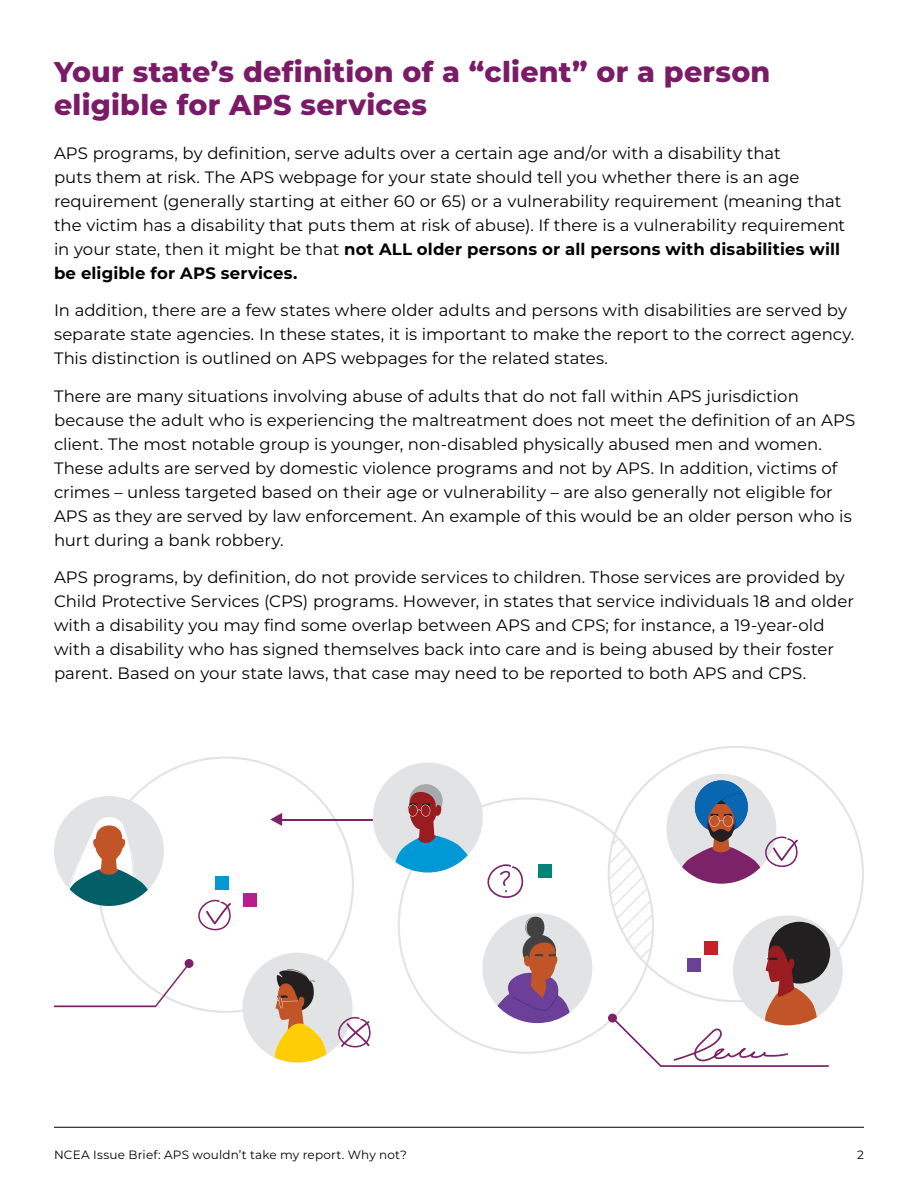
<style>
.page{position:relative;width:918px;height:1188px;background:#fff}
.page>*{position:absolute;margin:0;border:0;box-sizing:border-box;transform-origin:0 0}
.H02__Section__Intro{font:800 28.5px/33px "Montserrat";letter-spacing:.01em;color:#7b1b67}
.P__Body{font:16.5px/24px "Montserrat";color:#000}
.t1{font:12px "Montserrat";letter-spacing:.015em;color:#000}
.s1{font-weight:700}
</style>
<div class="page">
<hr style="left:54px;top:1127px;width:810px;height:1px;background:#000">
<svg style="left:398px;top:797px;width:210px;height:257px"></svg>
<svg style="left:656px;top:746px;width:208px;height:198px"></svg>
<svg style="left:98px;top:757px;width:256px;height:256px"></svg>
<svg style="left:54px;top:796px;width:110px;height:112px"></svg>
<svg style="left:482px;top:913px;width:110px;height:110px"></svg>
<div style="left:243px;top:893px;width:13px;height:13px;background:#b51f8e"></div>
<div style="left:539px;top:865px;width:13px;height:13px;background:#028577"></div>
<div style="left:216px;top:876px;width:13px;height:14px;background:#0098d5"></div>
<svg style="left:270px;top:813px;width:12px;height:13px"></svg>
<hr style="left:277px;top:819px;width:145px;height:1px;background:#7b2268">
<div style="left:185px;top:959px;width:9px;height:9px;background:#7b2268;border-radius:50%"></div>
<svg style="left:54px;top:963px;width:135px;height:44px"></svg>
<svg style="left:197px;top:900px;width:34px;height:30px"></svg>
<svg style="left:608px;top:774px;width:235px;height:293px"></svg>
<svg style="left:243px;top:953px;width:128px;height:110px"></svg>
<svg style="left:373px;top:763px;width:150px;height:135px"></svg>
<h2 class="H02__Section__Intro" style="left:54px;top:53px;width:718px">Your state’s definition of a “client” or a person eligible for APS services</h2>
<p class="P__Body" style="left:54px;top:140px;width:793px">APS programs, by definition, serve adults over a certain age and/or with a disability that<br>puts them at risk. The APS webpage for your state should tell you whether there is an age requirement (generally starting at either 60 or 65) or a vulnerability requirement (meaning that the victim has a disability that puts them at risk of abuse). If there is a vulnerability requirement in your state, then it might be that <span class="s1">not ALL older persons or all persons with disabilities will be eligible for APS services.</span></p>
<p class="P__Body" style="left:54px;top:298px;width:802px">In addition, there are a few states where older adults and persons with disabilities are served by separate state agencies. In these states, it is important to make the report to the correct agency.<br>This distinction is outlined on APS webpages for the related states.</p>
<p class="P__Body" style="left:54px;top:383px;width:803px">There are many situations involving abuse of adults that do not fall within APS jurisdiction because the adult who is experiencing the maltreatment does not meet the definition of an APS client. The most notable group is younger, non-disabled physically abused men and women.<br>These adults are served by domestic violence programs and not by APS. In addition, victims of crimes – unless targeted based on their age or vulnerability – are also generally not eligible for APS as they are served by law enforcement. An example of this would be an older person who is hurt during a bank robbery.</p>
<p class="P__Body" style="left:54px;top:565px;width:802px">APS programs, by definition, do not provide services to children. Those services are provided by Child Protective Services (CPS) programs. However, in states that service individuals 18 and older with a disability you may find some overlap between APS and CPS; for instance, a 19-year-old with a disability who has signed themselves back into care and is being abused by their foster parent. Based on your state laws, that case may need to be reported to both APS and CPS.</p>
<p class="t1" style="left:54px;top:1147px;width:355px">NCEA Issue Brief: APS wouldn’t take my report. Why not?</p>
<p class="t1" style="left:857px;top:1147px;width:8px">2</p>
</div>
